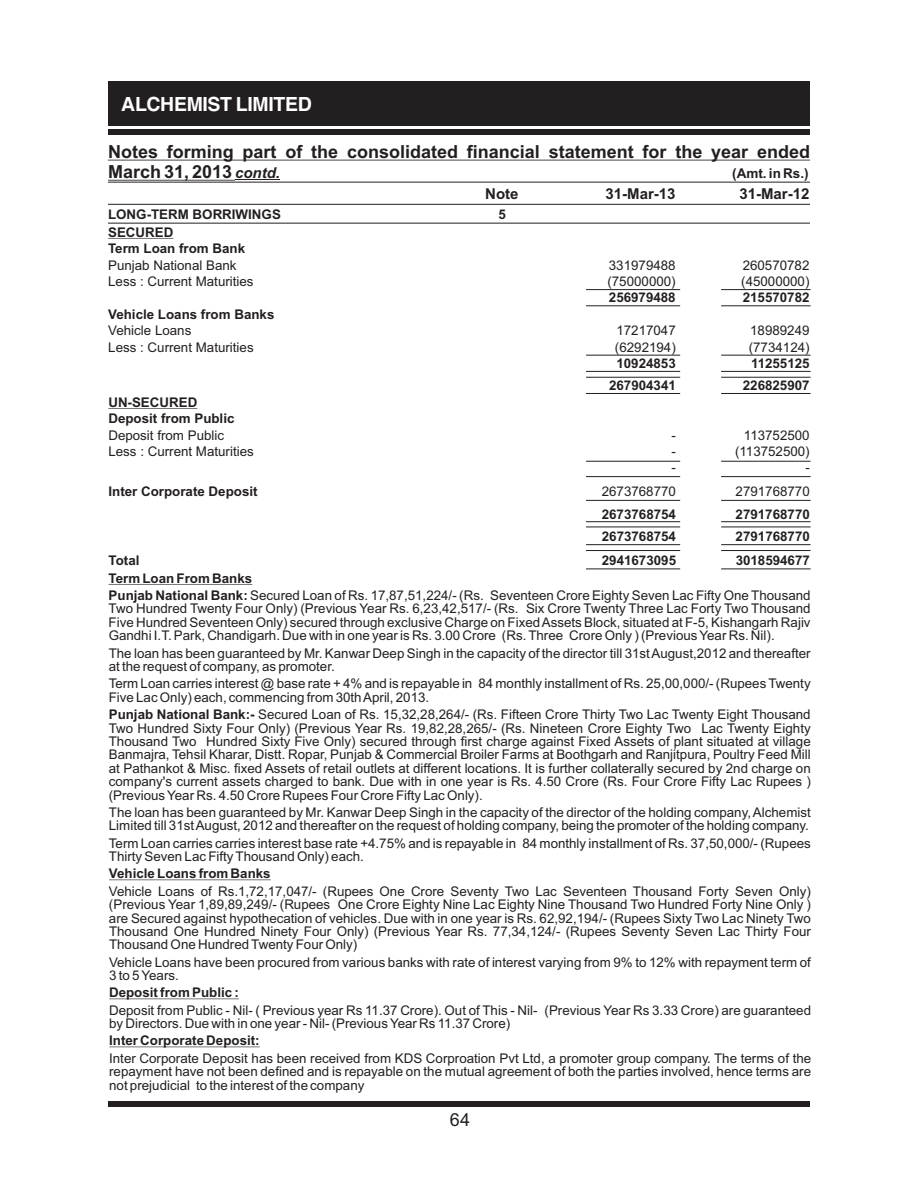
<style>
.page{position:relative;width:918px;height:1188px;background:#fff}
.page>*{position:absolute;margin:0;border:0;box-sizing:border-box;transform-origin:0 0}
.t1{font:700 19.5px "Helvetica";letter-spacing:-.02em;color:#fff}
.t2{font:700 18px/20.1px "Arial";color:#231f20}
.t3{font:18px "Arial";color:#231f20}
.t4{font:700 15px "Arial";color:#231f20}
.t5{font:700 13.5px "Arial";color:#231f20}
.t6{font:13.35px/13.4px "Arial";color:#231f20}
.t7{font:700 13.35px/16.4px "Arial";color:#231f20}
.s1{font-style:italic;font-size:15px}
.s2{font-weight:700}
</style>
<div class="page">
<div style="left:108px;top:81px;width:702px;height:44px;background:#231f20"></div>
<div style="left:108px;top:129px;width:702px;height:6px;background:#231f20"></div>
<div style="left:108px;top:1102px;width:702px;height:5px;background:#231f20"></div>
<hr style="left:108px;top:160px;width:702px;height:1px;background:#231f20">
<hr style="left:108px;top:180px;width:127px;height:1px;background:#231f20">
<hr style="left:235px;top:180px;width:45px;height:1px;background:#231f20">
<hr style="left:108px;top:238px;width:65px;height:1px;background:#231f20">
<hr style="left:108px;top:408px;width:89px;height:1px;background:#231f20">
<hr style="left:109px;top:584px;width:143px;height:1px;background:#231f20">
<hr style="left:109px;top:880px;width:162px;height:1px;background:#231f20">
<hr style="left:109px;top:999px;width:130px;height:1px;background:#231f20">
<hr style="left:109px;top:1047px;width:151px;height:1px;background:#231f20">
<hr style="left:108px;top:182px;width:702px;height:1px;background:#231f20">
<hr style="left:108px;top:204px;width:702px;height:1px;background:#231f20">
<hr style="left:108px;top:223px;width:702px;height:1px;background:#231f20">
<hr style="left:586px;top:289px;width:94px;height:1px;background:#231f20">
<hr style="left:721px;top:289px;width:90px;height:1px;background:#231f20">
<hr style="left:586px;top:305px;width:94px;height:1px;background:#231f20">
<hr style="left:721px;top:305px;width:90px;height:1px;background:#231f20">
<hr style="left:586px;top:355px;width:94px;height:1px;background:#231f20">
<hr style="left:721px;top:355px;width:90px;height:1px;background:#231f20">
<hr style="left:586px;top:371px;width:94px;height:1px;background:#231f20">
<hr style="left:721px;top:371px;width:90px;height:1px;background:#231f20">
<hr style="left:586px;top:521px;width:94px;height:1px;background:#231f20">
<hr style="left:721px;top:521px;width:90px;height:1px;background:#231f20">
<hr style="left:586px;top:544px;width:94px;height:1px;background:#231f20">
<hr style="left:721px;top:544px;width:90px;height:1px;background:#231f20">
<hr style="left:586px;top:569px;width:94px;height:1px;background:#231f20">
<hr style="left:721px;top:569px;width:90px;height:1px;background:#231f20">
<hr style="left:586px;top:377px;width:94px;height:1px;background:#231f20">
<hr style="left:721px;top:377px;width:90px;height:1px;background:#231f20">
<hr style="left:586px;top:393px;width:94px;height:1px;background:#231f20">
<hr style="left:721px;top:393px;width:90px;height:1px;background:#231f20">
<hr style="left:586px;top:461px;width:94px;height:1px;background:#231f20">
<hr style="left:721px;top:461px;width:90px;height:1px;background:#231f20">
<hr style="left:586px;top:500px;width:94px;height:1px;background:#231f20">
<hr style="left:721px;top:500px;width:90px;height:1px;background:#231f20">
<hr style="left:586px;top:476px;width:94px;height:1px;background:#231f20">
<hr style="left:721px;top:476px;width:90px;height:1px;background:#231f20">
<hr style="left:586px;top:527px;width:94px;height:1px;background:#231f20">
<hr style="left:721px;top:527px;width:90px;height:1px;background:#231f20">
<hr style="left:586px;top:550px;width:94px;height:1px;background:#231f20">
<hr style="left:721px;top:550px;width:90px;height:1px;background:#231f20">
<h1 class="t1" style="left:121px;top:97px;width:192px">ALCHEMIST LIMITED</h1>
<h2 class="t2" style="left:108px;top:143px;width:704px">Notes forming part of the consolidated financial statement for the year ended<br>March 31, 2013 <span class="s1">contd.</span></h2>
<p class="t5" style="left:732px;top:168px;width:78px">(Amt. in Rs.)</p>
<p class="t4" style="left:485px;top:188px;width:35px">Note</p>
<p class="t4" style="left:606px;top:188px;width:72px">31-Mar-13</p>
<p class="t4" style="left:739px;top:188px;width:72px">31-Mar-12</p>
<p class="t7" style="left:108px;top:207px;width:174px">LONG-TERM BORRIWINGS</p>
<p class="t7" style="left:498px;top:207px;width:9px">5</p>
<p class="t7" style="left:108px;top:225px;width:139px">SECURED<br>Term Loan from Bank</p>
<p class="t6" style="left:108px;top:259px;width:130px">Punjab National Bank</p>
<p class="t6" style="left:609px;top:259px;width:68px">331979488</p>
<p class="t6" style="left:743px;top:259px;width:68px">260570782</p>
<p class="t6" style="left:108px;top:276px;width:147px">Less : Current Maturities</p>
<p class="t6" style="left:607px;top:276px;width:70px">(75000000)</p>
<p class="t6" style="left:741px;top:276px;width:70px">(45000000)</p>
<p class="t7" style="left:609px;top:291px;width:68px">256979488</p>
<p class="t7" style="left:743px;top:291px;width:68px">215570782</p>
<p class="t7" style="left:108px;top:307px;width:168px">Vehicle Loans from Banks</p>
<p class="t6" style="left:108px;top:325px;width:85px">Vehicle Loans</p>
<p class="t6" style="left:616px;top:325px;width:61px">17217047</p>
<p class="t6" style="left:750px;top:325px;width:61px">18989249</p>
<p class="t6" style="left:108px;top:341px;width:147px">Less : Current Maturities</p>
<p class="t6" style="left:615px;top:341px;width:62px">(6292194)</p>
<p class="t6" style="left:749px;top:341px;width:62px">(7734124)</p>
<p class="t7" style="left:616px;top:356px;width:61px">10924853</p>
<p class="t7" style="left:751px;top:356px;width:60px">11255125</p>
<p class="t7" style="left:609px;top:379px;width:68px">267904341</p>
<p class="t7" style="left:743px;top:379px;width:68px">226825907</p>
<p class="t7" style="left:108px;top:395px;width:128px">UN-SECURED<br>Deposit from Public</p>
<p class="t6" style="left:108px;top:429px;width:117px">Deposit from Public</p>
<p class="t6" style="left:672px;top:429px;width:6px">-</p>
<p class="t6" style="left:744px;top:429px;width:67px">113752500</p>
<p class="t6" style="left:108px;top:446px;width:147px">Less : Current Maturities</p>
<p class="t6" style="left:672px;top:446px;width:6px">-</p>
<p class="t6" style="left:735px;top:446px;width:76px">(113752500)</p>
<p class="t6" style="left:672px;top:462px;width:6px">-</p>
<p class="t6" style="left:805px;top:462px;width:6px">-</p>
<p class="t7" style="left:108px;top:485px;width:151px">Inter Corporate Deposit</p>
<p class="t6" style="left:602px;top:486px;width:76px">2673768770</p>
<p class="t6" style="left:736px;top:486px;width:76px">2791768770</p>
<p class="t7" style="left:602px;top:507px;width:76px">2673768754</p>
<p class="t7" style="left:736px;top:507px;width:76px">2791768770</p>
<p class="t7" style="left:602px;top:529px;width:76px">2673768754</p>
<p class="t7" style="left:736px;top:529px;width:76px">2791768770</p>
<p class="t7" style="left:109px;top:553px;width:32px">Total</p>
<p class="t7" style="left:602px;top:553px;width:76px">2941673095</p>
<p class="t7" style="left:736px;top:553px;width:76px">3018594677</p>
<p class="t6" style="left:109px;top:571px;width:704px;line-height:17.2px"><span class="s2">Term Loan From Banks<br>Punjab National Bank:</span> Secured Loan of Rs. 17,87,51,224/- (Rs. Seventeen Crore Eighty Seven Lac Fifty One Thousand</p>
<p class="t6" style="left:109px;top:603px;width:703px;text-align:justify">Two Hundred Twenty Four Only) (Previous Year Rs. 6,23,42,517/- (Rs. Six Crore Twenty Three Lac Forty Two Thousand Five Hundred Seventeen Only) secured through exclusive Charge on Fixed Assets Block, situated at F-5, Kishangarh Rajiv Gandhi I.T. Park, Chandigarh. Due with in one year is Rs. 3.00 Crore (Rs. Three Crore Only ) (Previous Year Rs. Nil).</p>
<p class="t6" style="left:109px;top:647px;width:703px">The loan has been guaranteed by Mr. Kanwar Deep Singh in the capacity of the director till 31st August,2012 and thereafter at the request of company, as promoter.</p>
<p class="t6" style="left:109px;top:678px;width:703px">Term Loan carries interest @ base rate + 4% and is repayable in 84 monthly installment of Rs. 25,00,000/- (Rupees Twenty<br>Five Lac Only) each, commencing from 30th April, 2013.</p>
<p class="t6" style="left:109px;top:709px;width:704px;text-align:justify"><span class="s2">Punjab National Bank:-</span> Secured Loan of Rs. 15,32,28,264/- (Rs. Fifteen Crore Thirty Two Lac Twenty Eight Thousand Two Hundred Sixty Four Only) (Previous Year Rs. 19,82,28,265/- (Rs. Nineteen Crore Eighty Two Lac Twenty Eighty Thousand Two Hundred Sixty Five Only) secured through first charge against Fixed Assets of plant situated at village Banmajra, Tehsil Kharar, Distt. Ropar, Punjab &amp; Commercial Broiler Farms at Boothgarh and Ranjitpura, Poultry Feed Mill at Pathankot &amp; Misc. fixed Assets of retail outlets at different locations. It is further collaterally secured by 2nd charge on company's current assets charged to bank. Due with in one year is Rs. 4.50 Crore (Rs. Four Crore Fifty Lac Rupees ) (Previous Year Rs. 4.50 Crore Rupees Four Crore Fifty Lac Only).</p>
<p class="t6" style="left:109px;top:807px;width:703px">The loan has been guaranteed by Mr. Kanwar Deep Singh in the capacity of the director of the holding company, Alchemist<br>Limited till 31st August, 2012 and thereafter on the request of holding company, being the promoter of the holding company.</p>
<p class="t6" style="left:109px;top:838px;width:703px">Term Loan carries carries interest base rate +4.75% and is repayable in 84 monthly installment of Rs. 37,50,000/- (Rupees<br>Thirty Seven Lac Fifty Thousand Only) each.</p>
<p class="t7" style="left:109px;top:867px;width:163px">Vehicle Loans from Banks</p>
<p class="t6" style="left:109px;top:886px;width:704px;text-align:justify">Vehicle Loans of Rs.1,72,17,047/- (Rupees One Crore Seventy Two Lac Seventeen Thousand Forty Seven Only) (Previous Year 1,89,89,249/- (Rupees One Crore Eighty Nine Lac Eighty Nine Thousand Two Hundred Forty Nine Only ) are Secured against hypothecation of vehicles. Due with in one year is Rs. 62,92,194/- (Rupees Sixty Two Lac Ninety Two Thousand One Hundred Ninety Four Only) (Previous Year Rs. 77,34,124/- (Rupees Seventy Seven Lac Thirty Four Thousand One Hundred Twenty Four Only)</p>
<p class="t6" style="left:109px;top:957px;width:703px">Vehicle Loans have been procured from various banks with rate of interest varying from 9% to 12% with repayment term of<br>3 to 5 Years.</p>
<p class="t7" style="left:109px;top:986px;width:131px">Deposit from Public :</p>
<p class="t6" style="left:109px;top:1005px;width:703px">Deposit from Public - Nil- ( Previous year Rs 11.37 Crore). Out of This - Nil- (Previous Year Rs 3.33 Crore) are guaranteed by Directors. Due with in one year - Nil- (Previous Year Rs 11.37 Crore)</p>
<p class="t7" style="left:109px;top:1034px;width:152px">Inter Corporate Deposit:</p>
<p class="t6" style="left:109px;top:1053px;width:704px;text-align:justify">Inter Corporate Deposit has been received from KDS Corproation Pvt Ltd, a promoter group company. The terms of the repayment have not been defined and is repayable on the mutual agreement of both the parties involved, hence terms are not prejudicial to the interest of the company</p>
<h2 class="t3" style="left:450px;top:1113px;width:22px">64</h2>
</div>
